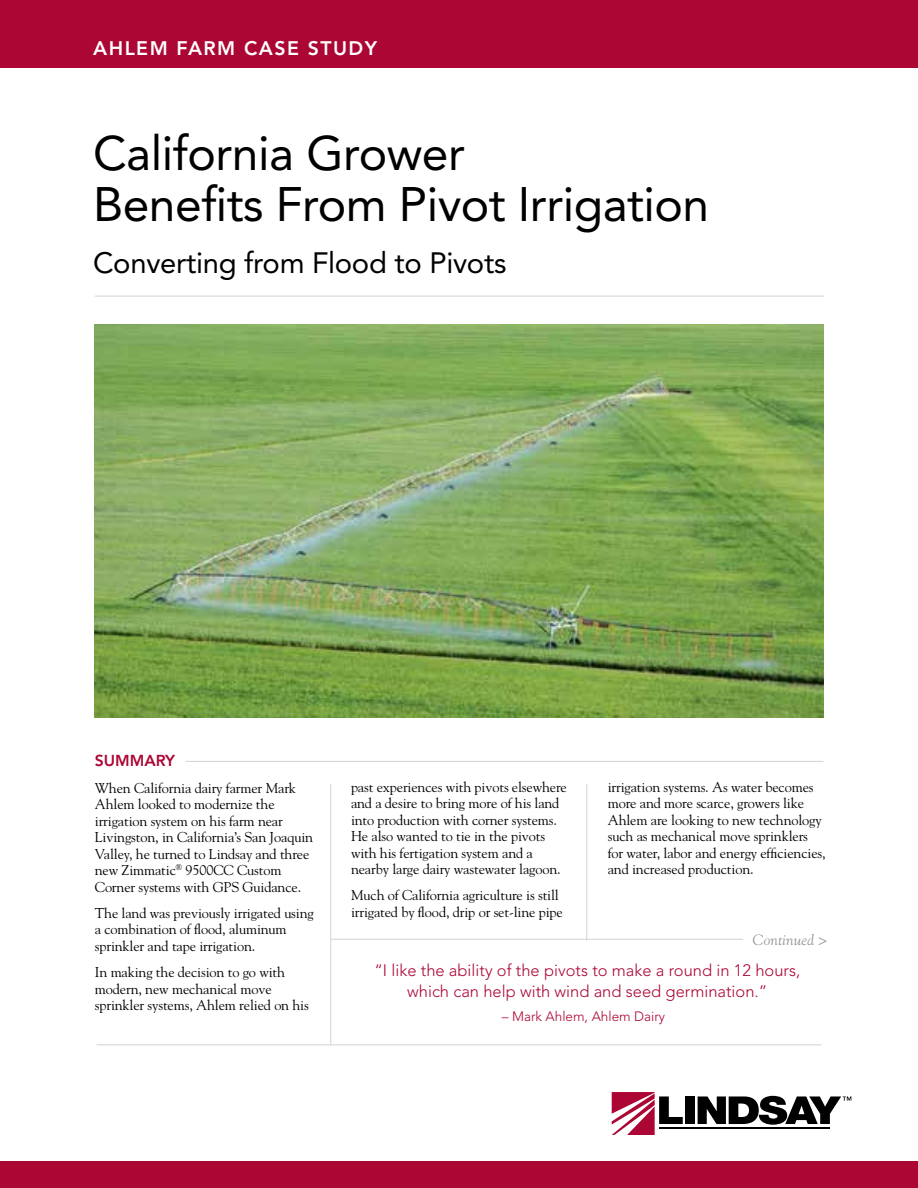
<style>
.page{position:relative;width:918px;height:1188px;background:#fff}
.page>*{position:absolute;margin:0;border:0;box-sizing:border-box;transform-origin:0 0}
.t1{font:48px/51.3px "Avenir LT Std";letter-spacing:-.01em;color:#000}
.t2{font:29.25px "Avenir LT Std";letter-spacing:-.01em;color:#000}
.t3{font:800 19.5px "Avenir LT Std";letter-spacing:.075em;color:#fff}
.t4{font:300 16.5px/21px "Avenir LT Std";color:#ab0634;text-align:center}
.t5{font:800 15.75px "Avenir LT Std";color:#ab0634}
.t6{font:italic 15px "Goudy Std";letter-spacing:.01em;color:#939598}
.t7{font:14.25px/16.5px "Goudy Std";letter-spacing:-.01em;color:#000}
.t8{font:300 13.5px "Avenir LT Std";color:#ab0634}
</style>
<div class="page">
<hr style="left:586px;top:784px;width:1px;height:156px;background:#d1d3d4">
<hr style="left:95px;top:296px;width:729px;height:1px;background:#d1d3d4">
<svg style="left:612px;top:1092px;width:71px;height:43px"></svg>
<div style="left:685px;top:1096px;width:10px;height:28px;background:#000"></div>
<svg style="left:698px;top:1096px;width:153px;height:29px"></svg>
<hr style="left:659px;top:1127px;width:171px;height:2px;background:#000">
<div style="left:0;top:0;width:918px;height:68px;background:#ab0634"></div>
<hr style="left:331px;top:939px;width:412px;height:1px;background:#d1d3d4">
<hr style="left:186px;top:761px;width:638px;height:1px;background:#d1d3d4">
<hr style="left:97px;top:1044px;width:724px;height:1px;background:#d1d3d4">
<hr style="left:330px;top:784px;width:1px;height:260px;background:#d1d3d4">
<img style="left:94px;top:324px;width:730px;height:393px">
<div style="left:0;top:1161px;width:918px;height:27px;background:#ab0634"></div>
<h3 class="t3" style="left:93px;top:37px;width:285px">AHLEM FARM CASE STUDY</h3>
<h1 class="t1" style="left:93px;top:128px;width:618px">California Grower<br>Benefits From Pivot Irrigation</h1>
<h2 class="t2" style="left:93px;top:246px;width:415px">Converting from Flood to Pivots</h2>
<p class="t5" style="left:95px;top:752px;width:82px">SUMMARY</p>
<p class="t7" style="left:95px;top:779px;width:220px">When California dairy farmer Mark Ahlem looked to modernize the irrigation system on his farm near Livingston, in California’s San Joaquin Valley, he turned to Lindsay and three new Zimmatic<sup>®</sup> 9500CC Custom Corner systems with GPS Guidance.</p>
<p class="t7" style="left:95px;top:904px;width:220px">The land was previously irrigated using a combination of flood, aluminum sprinkler and tape irrigation.</p>
<p class="t7" style="left:95px;top:964px;width:215px">In making the decision to go with modern, new mechanical move sprinkler systems, Ahlem relied on his</p>
<p class="t7" style="left:351px;top:778px;width:217px">past experiences with pivots elsewhere and a desire to bring more of his land into production with corner systems.<br>He also wanted to tie in the pivots with his fertigation system and a nearby large dairy wastewater lagoon.</p>
<p class="t7" style="left:351px;top:887px;width:213px">Much of California agriculture is still irrigated by flood, drip or set-line pipe</p>
<p class="t7" style="left:608px;top:778px;width:220px">irrigation systems. As water becomes more and more scarce, growers like Ahlem are looking to new technology such as mechanical move sprinklers for water, labor and energy efficiencies, and increased production.</p>
<p class="t6" style="left:753px;top:930px;width:76px">Continued &gt;</p>
<p class="t4" style="left:374px;top:959px;width:427px">“I like the ability of the pivots to make a round in 12 hours, which can help with wind and seed germination.”</p>
<p class="t8" style="left:502px;top:1009px;width:165px">– Mark Ahlem, Ahlem Dairy</p>
</div>
